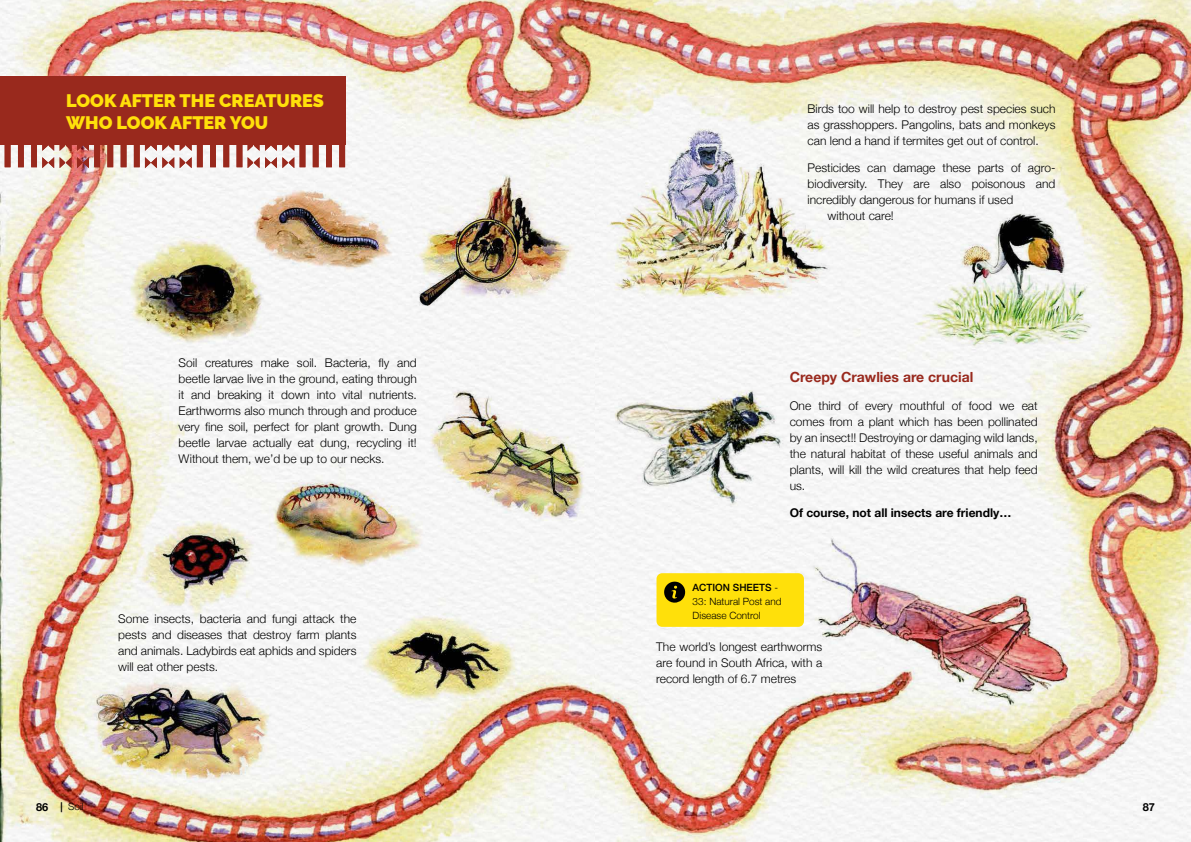
<style>
.page{position:relative;width:1191px;height:842px;background:#fff}
.page>*{position:absolute;margin:0;border:0;box-sizing:border-box;transform-origin:0 0}
.t1{font:900 18px/21.6px "Raleway";color:#ffe00a}
.t2{font:700 14px "Helvetica Neue";color:#99291d}
.t3{font:300 12px/16px "Helvetica Neue";color:#000;text-align:justify}
.t4{font:700 12px "Helvetica Neue";color:#000}
.t5{font:700 11px "Helvetica Neue";color:#000}
.t6{font:300 10px/14px "Helvetica Neue";color:#000}
.s1{font-weight:500}
.s2{font-weight:700}
</style>
<div class="page">
<img style="left:0;top:0;width:1191px;height:842px">
<div style="left:656px;top:573px;width:148px;height:54px;background:#ffe00a;border-radius:6px"></div>
<div style="left:0;top:77px;width:345px;height:68px;background:#99291d"></div>
<svg style="left:664px;top:581px;width:21px;height:22px"></svg>
<svg style="left:5px;top:145px;width:49px;height:23px"></svg>
<svg style="left:180px;top:145px;width:62px;height:23px"></svg>
<svg style="left:60px;top:145px;width:114px;height:23px"></svg>
<svg style="left:265px;top:145px;width:80px;height:23px"></svg>
<svg style="left:248px;top:145px;width:11px;height:23px"></svg>
<h1 class="t1" style="left:66px;top:90px;width:259px">LOOK AFTER THE CREATURES<br>WHO LOOK AFTER YOU</h1>
<p class="t3" style="left:179px;top:354px;width:240px">Soil creatures make soil. Bacteria, fly and beetle larvae live in the ground, eating through it and breaking it down into vital nutrients.<br>Earthworms also munch through and produce very fine soil, perfect for plant growth. Dung beetle larvae actually eat dung, recycling it!<br>Without them, we’d be up to our necks.</p>
<p class="t3" style="left:118px;top:609px;width:240px">Some insects, bacteria and fungi attack the pests and diseases that destroy farm plants and animals. Ladybirds eat aphids and spiders will eat other pests.</p>
<p class="t3" style="left:807px;top:100px;width:249px">Birds too will help to destroy pest species such as grasshoppers. Pangolins, bats and monkeys can lend a hand if termites get out of control.</p>
<p class="t3" style="left:807px;top:159px;width:249px">Pesticides can damage these parts of agro-</p>
<p class="t3" style="left:807px;top:175px;width:249px">biodiversity. They are also poisonous and</p>
<p class="t3" style="left:807px;top:191px;width:207px">incredibly dangerous for humans if used</p>
<p class="t3" style="left:827px;top:207px;width:68px">without care!</p>
<p class="t2" style="left:789px;top:366px;width:185px">Creepy Crawlies are crucial</p>
<p class="t3" style="left:789px;top:396px;width:249px">One third of every mouthful of food we eat comes from a plant which has been pollinated by an insect!! Destroying or damaging wild lands, the natural habitat of these useful animals and plants, will kill the wild creatures that help feed us.</p>
<p class="t4" style="left:789px;top:503px;width:223px">Of course, not all insects are friendly…</p>
<p class="t6" style="left:692px;top:580px;width:90px"><span class="s1">ACTION SHEETS</span> -<br>33: Natural Post and<br>Disease Control</p>
<p class="t3" style="left:656px;top:638px;width:167px">The world’s longest earthworms are found in South Africa, with a record length of 6.7 metres</p>
<p class="t6" style="left:60px;top:799px;width:25px"><span class="s2">|</span> Soil</p>
<p class="t5" style="left:36px;top:799px;width:14px">86</p>
<p class="t5" style="left:1142px;top:799px;width:14px">87</p>
</div>
